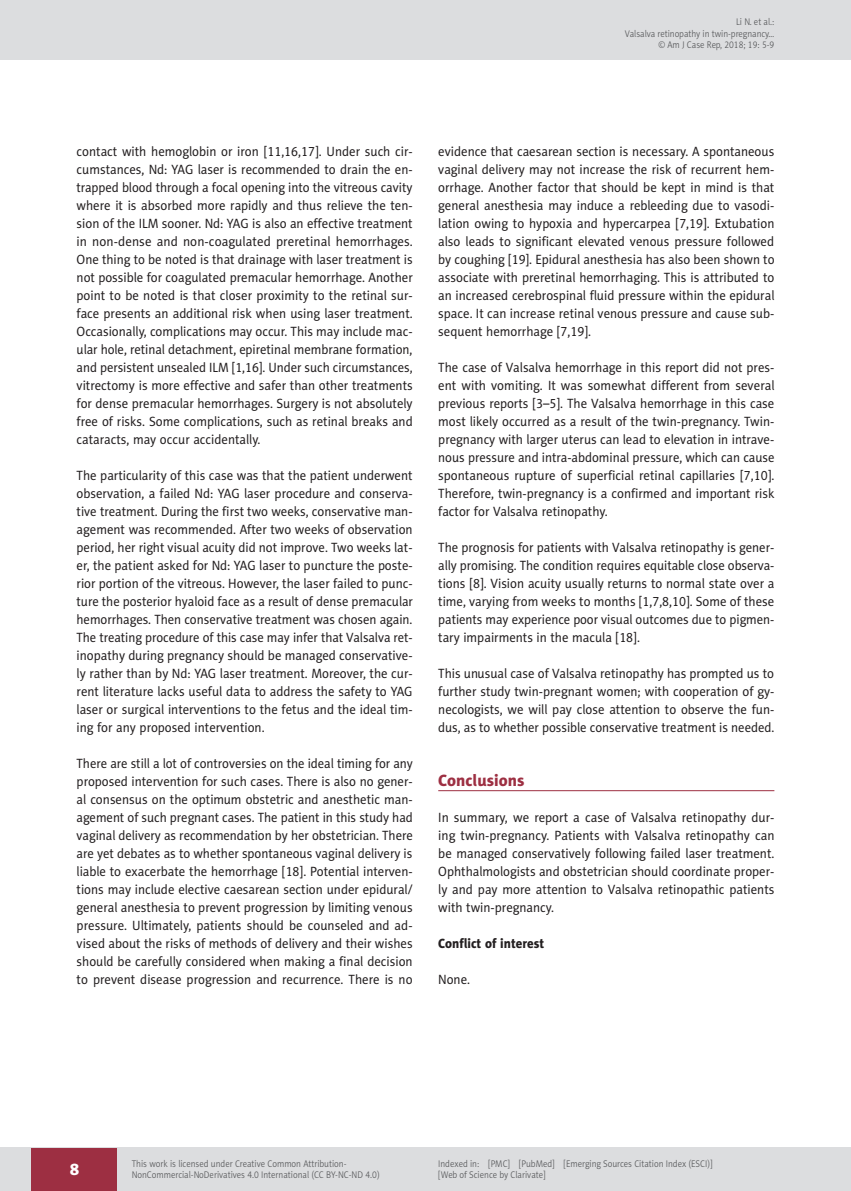
<style>
.page{position:relative;width:851px;height:1191px;background:#fff}
.page>*{position:absolute;margin:0;border:0;box-sizing:border-box;transform-origin:0 0}
.AJCR_Headline_1{font:16.5px "Naomi Sans EFN Heavy";color:#9d2f42}
.t1{font:16.5px "Naomi Sans EFN Heavy";color:#fff}
.AJCR_Body{font:13.5px/18px "Naomi Sans EFN";color:#231f20;text-align:justify;scale:.95 1}
.AJCR_Body-2{font:13.5px/18px "Naomi Sans EFN";color:#231f20;text-align:justify;scale:.94 1}
.AJCR_Body-3{font:13.5px/18px "Naomi Sans EFN";color:#231f20;text-align:justify;scale:.96 1}
.AJCR_Headline_2{font:13.5px "Naomi Sans EFN Heavy";color:#231f20;scale:.95 1}
.t2{font:9.75px/11.2px "Naomi Sans EFN Light";color:#57585a;scale:.9 1}
</style>
<div class="page">
<hr style="left:438px;top:790px;width:336px;height:1px;background:#9d2f42">
<div style="left:0;top:1148px;width:850px;height:43px;background:#dcdddf"></div>
<div style="left:32px;top:1147px;width:85px;height:43px;background:#9d2f42"></div>
<div style="left:0;top:0;width:850px;height:60px;background:#dcdddf"></div>
<hr style="left:850px;top:0;width:1px;height:60px;background:#dcdddf">
<p class="t2" style="left:624px;top:16px;width:167px;text-align:right">Li N. et al.:<br>Valsalva retinopathy in twin-pregnancy… © Am J Case Rep, 2018; 19: 5-9</p>
<p class="AJCR_Body" style="left:77px;top:142px;width:355px">contact with hemoglobin or iron [11,16,17]. Under such cir&shy;cumstances, Nd: YAG laser is recommended to drain the en&shy;trapped blood through a focal opening into the vitreous cavity where it is absorbed more rapidly and thus relieve the ten&shy;sion of the ILM sooner. Nd: YAG is also an effective treatment in non-dense and non-coagulated preretinal hemorrhages.<br>One thing to be noted is that drainage with laser treatment is not possible for coagulated premacular hemorrhage. Another point to be noted is that closer proximity to the retinal sur&shy;face presents an additional risk when using laser treatment.<br>Occasionally, complications may occur. This may include mac&shy;ular hole, retinal detachment, epiretinal membrane formation, and persistent unsealed ILM [1,16]. Under such circumstances, vitrectomy is more effective and safer than other treatments for dense premacular hemorrhages. Surgery is not absolutely free of risks. Some complications, such as retinal breaks and cataracts, may occur accidentally.</p>
<p class="AJCR_Body" style="left:77px;top:466px;width:355px">The particularity of this case was that the patient underwent observation, a failed Nd: YAG laser procedure and conserva&shy;tive treatment. During the first two weeks, conservative man&shy;agement was recommended. After two weeks of observation period, her right visual acuity did not improve. Two weeks lat&shy;er, the patient asked for Nd: YAG laser to puncture the poste&shy;rior portion of the vitreous. However, the laser failed to punc&shy;ture the posterior hyaloid face as a result of dense premacular hemorrhages. Then conservative treatment was chosen again.<br>The treating procedure of this case may infer that Valsalva ret&shy;inopathy during pregnancy should be managed conservative&shy;ly rather than by Nd: YAG laser treatment. Moreover, the cur&shy;rent literature lacks useful data to address the safety to YAG laser or surgical interventions to the fetus and the ideal tim&shy;ing for any proposed intervention.</p>
<p class="AJCR_Body-2" style="left:77px;top:754px;width:359px">There are still a lot of controversies on the ideal timing for any proposed intervention for such cases. There is also no gener&shy;al consensus on the optimum obstetric and anesthetic man&shy;agement of such pregnant cases. The patient in this study had vaginal delivery as recommendation by her obstetrician. There are yet debates as to whether spontaneous vaginal delivery is liable to exacerbate the hemorrhage [18]. Potential interven&shy;tions may include elective caesarean section under epidural/ general anesthesia to prevent progression by limiting venous pressure. Ultimately, patients should be counseled and ad&shy;vised about the risks of methods of delivery and their wishes should be carefully considered when making a final decision to prevent disease progression and recurrence. There is no</p>
<p class="AJCR_Body" style="left:438px;top:142px;width:355px">evidence that caesarean section is necessary. A spontaneous vaginal delivery may not increase the risk of recurrent hem&shy;orrhage. Another factor that should be kept in mind is that general anesthesia may induce a rebleeding due to vasodi&shy;lation owing to hypoxia and hypercarpea [7,19]. Extubation also leads to significant elevated venous pressure followed by coughing [19]. Epidural anesthesia has also been shown to associate with preretinal hemorrhaging. This is attributed to an increased cerebrospinal fluid pressure within the epidural space. It can increase retinal venous pressure and cause sub&shy;sequent hemorrhage [7,19].</p>
<p class="AJCR_Body" style="left:438px;top:358px;width:355px">The case of Valsalva hemorrhage in this report did not pres&shy;ent with vomiting. It was somewhat different from several previous reports [3–5]. The Valsalva hemorrhage in this case most likely occurred as a result of the twin-pregnancy. Twin&shy;pregnancy with larger uterus can lead to elevation in intrave&shy;nous pressure and intra-abdominal pressure, which can cause spontaneous rupture of superficial retinal capillaries [7,10].<br>Therefore, twin-pregnancy is a confirmed and important risk factor for Valsalva retinopathy.</p>
<p class="AJCR_Body" style="left:438px;top:538px;width:355px">The prognosis for patients with Valsalva retinopathy is gener&shy;ally promising. The condition requires equitable close observa&shy;tions [8]. Vision acuity usually returns to normal state over a time, varying from weeks to months [1,7,8,10]. Some of these patients may experience poor visual outcomes due to pigmen&shy;tary impairments in the macula [18].</p>
<p class="AJCR_Body" style="left:438px;top:664px;width:355px">This unusual case of Valsalva retinopathy has prompted us to further study twin-pregnant women; with cooperation of gy&shy;necologists, we will pay close attention to observe the fun&shy;dus, as to whether possible conservative treatment is needed.</p>
<p class="AJCR_Headline_1" style="left:438px;top:770px;width:88px">Conclusions</p>
<p class="AJCR_Body-3" style="left:438px;top:808px;width:352px">In summary, we report a case of Valsalva retinopathy dur&shy;ing twin-pregnancy. Patients with Valsalva retinopathy can be managed conservatively following failed laser treatment.<br>Ophthalmologists and obstetrician should coordinate proper&shy;ly and pay more attention to Valsalva retinopathic patients with twin-pregnancy.</p>
<p class="AJCR_Headline_2" style="left:438px;top:935px;width:113px">Conflict of interest</p>
<p class="AJCR_Body" style="left:438px;top:970px;width:35px">None.</p>
<p class="t1" style="left:70px;top:1159px;width:11px">8</p>
<p class="t2" style="left:132px;top:1158px;width:277px">This work is licensed under Creative Common Attribution-<br>NonCommercial-NoDerivatives 4.0 International (CC BY-NC-ND 4.0)</p>
<p class="t2" style="left:438px;top:1158px;width:306px">Indexed in: [PMC] [PubMed] [Emerging Sources Citation Index (ESCI)] [Web of Science by Clarivate]</p>
</div>
